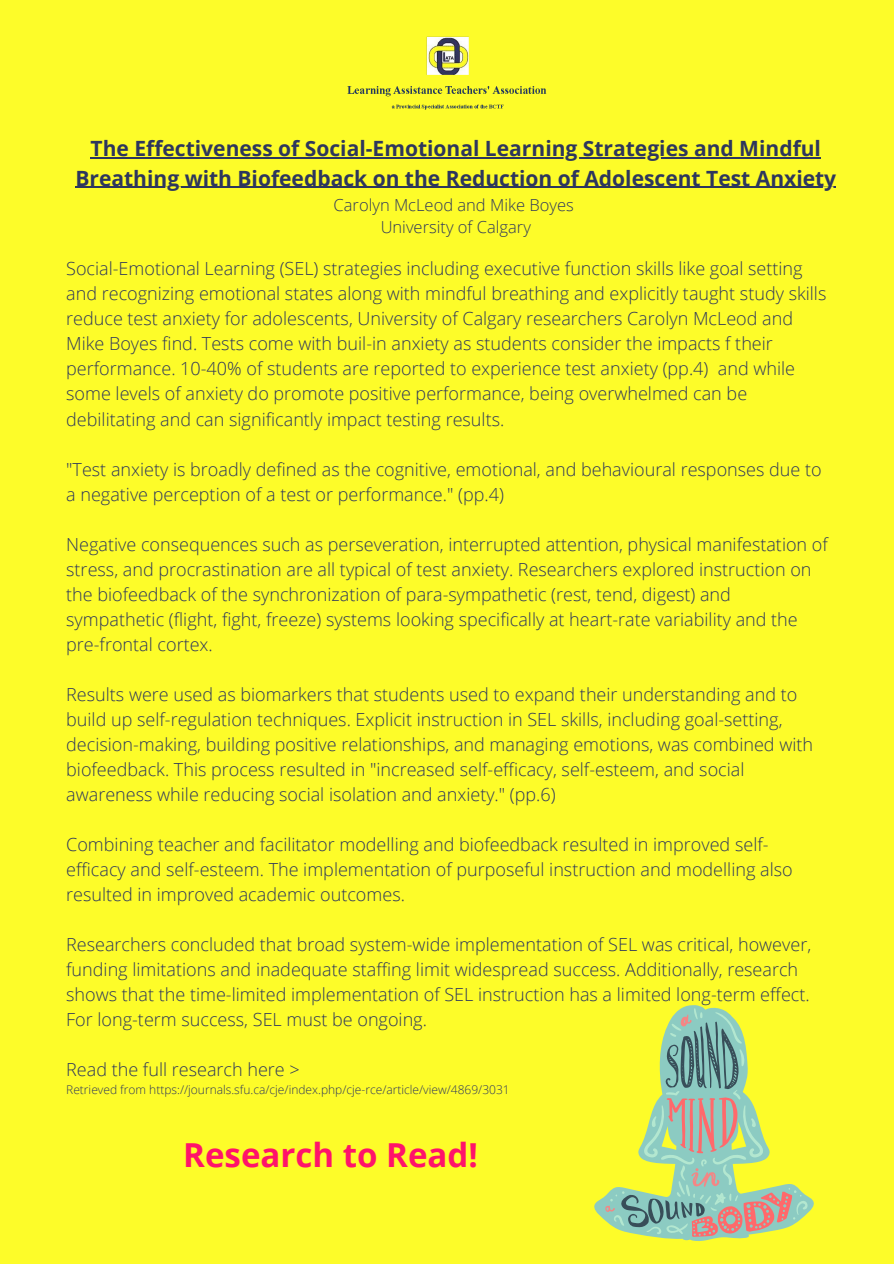
<style>
.page{position:relative;width:894px;height:1264px;background:#fff}
.page>*{position:absolute;margin:0;border:0;box-sizing:border-box;transform-origin:0 0}
.t1{font:700 33px "Open Sans";color:#ff136a}
.t2{font:700 21px/29.2px "Open Sans";color:#2d365d;text-align:center}
.t3{font:300 18px/25px "Open Sans";color:#2d365d}
.t4{font:300 16.5px/22.5px "Open Sans";color:#2d365d;text-align:center}
.t5{font:300 12px "Open Sans";color:#2d365d}
</style>
<div class="page">
<div style="left:0;top:0;width:893px;height:1263px;background:#fdfc29"></div>
<img style="left:347px;top:36px;width:200px;height:74px">
<svg style="left:594px;top:1005px;width:220px;height:236px"></svg>
<svg style="left:605px;top:1008px;width:204px;height:228px"></svg>
<hr style="left:91px;top:158px;width:729px;height:1px;background:#2d365d">
<hr style="left:75px;top:187px;width:761px;height:1px;background:#2d365d">
<p class="t2" style="left:75px;top:134px;width:762px">The Effectiveness of Social-Emotional Learning Strategies and Mindful<br>Breathing with Biofeedback on the Reduction of Adolescent Test Anxiety</p>
<p class="t4" style="left:333px;top:193px;width:241px">Carolyn McLeod and Mike Boyes<br>University of Calgary</p>
<p class="t3" style="left:66px;top:256px;width:761px">Social-Emotional Learning (SEL) strategies including executive function skills like goal setting and recognizing emotional states along with mindful breathing and explicitly taught study skills reduce test anxiety for adolescents, University of Calgary researchers Carolyn McLeod and Mike Boyes find. Tests come with buil-in anxiety as students consider the impacts f their performance. 10-40% of students are reported to experience test anxiety (pp.4) and while some levels of anxiety do promote positive performance, being overwhelmed can be debilitating and can significantly impact testing results.</p>
<p class="t3" style="left:66px;top:456px;width:756px">"Test anxiety is broadly defined as the cognitive, emotional, and behavioural responses due to a negative perception of a test or performance." (pp.4)</p>
<p class="t3" style="left:66px;top:531px;width:763px">Negative consequences such as perseveration, interrupted attention, physical manifestation of stress, and procrastination are all typical of test anxiety. Researchers explored instruction on the biofeedback of the synchronization of para-sympathetic (rest, tend, digest) and sympathetic (flight, fight, freeze) systems looking specifically at heart-rate variability and the pre-frontal cortex.</p>
<p class="t3" style="left:66px;top:681px;width:748px">Results were used as biomarkers that students used to expand their understanding and to build up self-regulation techniques. Explicit instruction in SEL skills, including goal-setting, decision-making, building positive relationships, and managing emotions, was combined with biofeedback. This process resulted in "increased self-efficacy, self-esteem, and social awareness while reducing social isolation and anxiety." (pp.6)</p>
<p class="t3" style="left:66px;top:831px;width:727px">Combining teacher and facilitator modelling and biofeedback resulted in improved self&shy;efficacy and self-esteem. The implementation of purposeful instruction and modelling also resulted in improved academic outcomes.</p>
<p class="t3" style="left:66px;top:931px;width:746px">Researchers concluded that broad system-wide implementation of SEL was critical, however, funding limitations and inadequate staffing limit widespread success. Additionally, research shows that the time-limited implementation of SEL instruction has a limited long-term effect.<br>For long-term success, SEL must be ongoing.</p>
<p class="t3" style="left:66px;top:1056px;width:235px">Read the full research here &gt;</p>
<p class="t5" style="left:66px;top:1081px;width:445px">Retrieved from https://journals.sfu.ca/cje/index.php/cje-rce/article/view/4869/3031</p>
<h1 class="t1" style="left:183px;top:1131px;width:296px">Research to Read!</h1>
</div>
